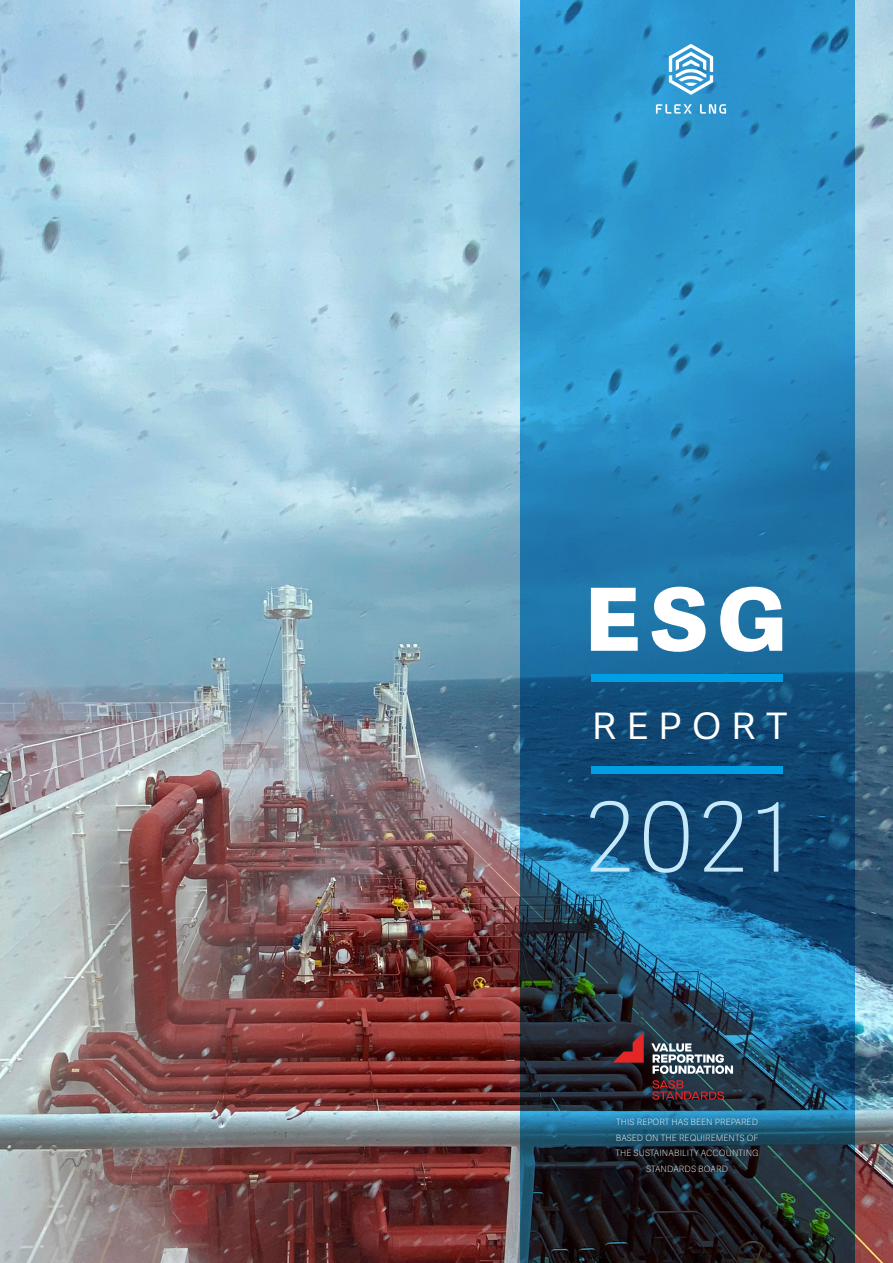
<style>
.page{position:relative;width:893px;height:1263px;background:#fff}
.page>*{position:absolute;margin:0;border:0;box-sizing:border-box;transform-origin:0 0}
.t1{font:700 112.5px "Adelle Sans";color:#fff}
.t2{font:100 96px "Adelle Sans";color:#c6e8fb}
.t3{font:300 48px "Adelle Sans";letter-spacing:.195em;color:#fff}
.t4{font:100 8.7px/15.6px "Adelle Sans";letter-spacing:.01em;color:#fff;text-align:center}
</style>
<div class="page">
<img style="left:0;top:0;width:893px;height:1263px">
<svg style="left:520px;top:0;width:334px;height:1263px;background:#216f9b"></svg>
<div style="left:591px;top:767px;width:192px;height:7px;background:#009fe3"></div>
<div style="left:591px;top:674px;width:192px;height:7px;background:#009fe3"></div>
<div style="left:606px;top:1108px;width:162px;height:74px;background:#03334c;opacity:.75"></div>
<div style="left:605px;top:1023px;width:137px;height:86px;background:#03334c;opacity:.75"></div>
<svg style="left:613px;top:1031px;width:120px;height:69px;background:#4c434c"></svg>
<svg style="left:669px;top:44px;width:44px;height:51px"></svg>
<svg style="left:700px;top:104px;width:26px;height:10px"></svg>
<svg style="left:656px;top:104px;width:36px;height:10px"></svg>
<h1 class="t1" style="left:584px;top:543px;width:205px">esg</h1>
<h3 class="t3" style="left:592px;top:694px;width:197px">report</h3>
<h2 class="t2" style="left:584px;top:782px;width:209px">2021</h2>
<p class="t4" style="left:615px;top:1114px;width:145px">THIS REPORT HAS BEEN PREPARED<br>BASED ON THE REQUIREMENTS OF<br>THE SUSTAINABILITY ACCOUNTING<br>STANDARDS BOARD</p>
</div>
